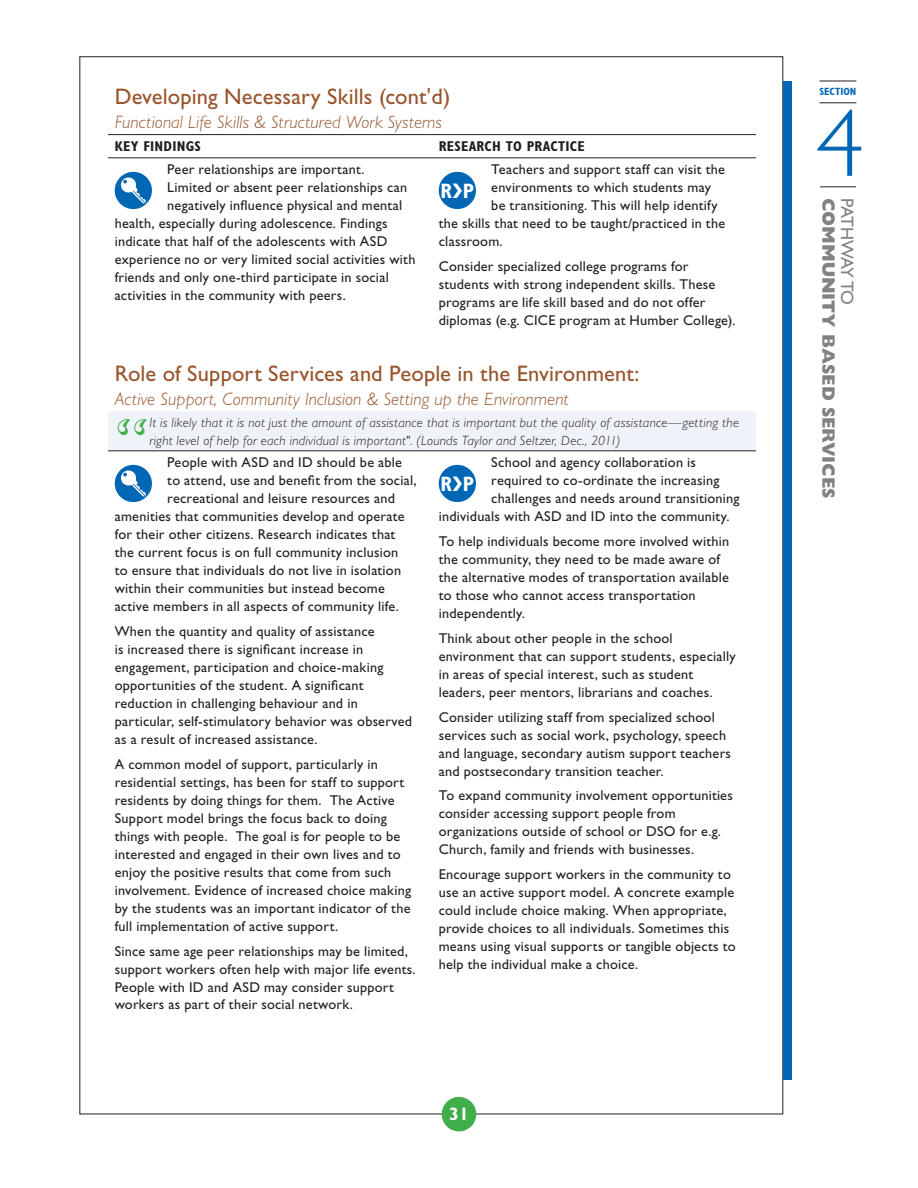
<style>
.page{position:relative;width:918px;height:1188px;background:#fff}
.page>*{position:absolute;margin:0;border:0;box-sizing:border-box;transform-origin:0 0}
.t1{font:300 95.85px "Gill Sans Std";color:#0166b3}
.t2{font:49.8px "Gill Sans Std Shadowed";color:#40ae49}
.t3{font:22.5px "Gill Sans Std";letter-spacing:.005em;color:#98542c}
.t4{font:700 condensed 20.85px "Gill Sans Std";color:#fff}
.t5{font:italic 300 18px "Gill Sans Std";letter-spacing:.005em;color:#98542c}
.t6{font:800 18px "Gill Sans Std";color:#808285}
.t7{font:18px "Gill Sans Std";color:#808285}
.t8{font:700 18px "Gill Sans Std";color:#fff}
.t9{font:14.25px/18px "Gill Sans Std";letter-spacing:.015em;color:#231f20}
.t10{font:700 condensed 14.25px "Gill Sans Std";letter-spacing:.015em;color:#231f20}
.t11{font:italic 300 13.5px/18px "Gill Sans Std";letter-spacing:.02em;color:#231f20}
.t12{font:700 condensed 10.5px "Gill Sans Std";color:#0166b3}
</style>
<div class="page">
<div style="left:783px;top:81px;width:8px;height:999px;background:#0166b3"></div>
<hr style="left:819px;top:81px;width:37px;height:1px;background:#231f20">
<hr style="left:819px;top:103px;width:37px;height:1px;background:#231f20">
<hr style="left:820px;top:187px;width:36px;height:1px;background:#231f20">
<div style="left:442px;top:1097px;width:34px;height:34px;background:#40ae49;border-radius:50%"></div>
<div style="left:108px;top:412px;width:648px;height:39px;background:#eff2f9"></div>
<hr style="left:108px;top:158px;width:324px;height:1px;background:#231f20">
<hr style="left:432px;top:158px;width:324px;height:1px;background:#231f20">
<hr style="left:108px;top:451px;width:324px;height:1px;background:#231f20">
<hr style="left:432px;top:451px;width:324px;height:1px;background:#231f20">
<hr style="left:108px;top:134px;width:324px;height:1px;background:#231f20">
<hr style="left:432px;top:134px;width:324px;height:1px;background:#231f20">
<svg style="left:115px;top:172px;width:37px;height:37px"></svg>
<svg style="left:439px;top:172px;width:37px;height:37px"></svg>
<svg style="left:115px;top:465px;width:37px;height:37px"></svg>
<svg style="left:439px;top:465px;width:37px;height:37px"></svg>
<h3 class="t3" style="left:115px;top:83px;width:337px">Developing Necessary Skills (cont'd)</h3>
<p class="t5" style="left:115px;top:112px;width:329px">Functional Life Skills &amp; Structured Work Systems</p>
<p class="t10" style="left:115px;top:138px;width:88px">KEY FINDINGS</p>
<p class="t10" style="left:439px;top:138px;width:148px">RESEARCH TO PRACTICE</p>
<p class="t9" style="left:167px;top:161px;width:198px">Peer relationships are important.</p>
<p class="t9" style="left:167px;top:179px;width:241px">Limited or absent peer relationships can</p>
<p class="t9" style="left:167px;top:197px;width:236px">negatively influence physical and mental</p>
<p class="t9" style="left:115px;top:215px;width:274px">health, especially during adolescence. Findings</p>
<p class="t9" style="left:115px;top:233px;width:274px">indicate that half of the adolescents with ASD</p>
<p class="t9" style="left:115px;top:251px;width:302px">experience no or very limited social activities with</p>
<p class="t9" style="left:115px;top:269px;width:276px">friends and only one-third participate in social</p>
<p class="t9" style="left:115px;top:287px;width:231px">activities in the community with peers.</p>
<p class="t9" style="left:491px;top:161px;width:235px">Teachers and support staff can visit the</p>
<p class="t9" style="left:491px;top:179px;width:221px">environments to which students may</p>
<p class="t9" style="left:491px;top:197px;width:228px">be transitioning. This will help identify</p>
<p class="t9" style="left:439px;top:215px;width:288px">the skills that need to be taught/practiced in the</p>
<p class="t9" style="left:439px;top:233px;width:64px">classroom.</p>
<p class="t9" style="left:439px;top:257px;width:297px">Consider specialized college programs for students with strong independent skills. These programs are life skill based and do not offer diplomas (e.g. CICE program at H umber College).</p>
<h3 class="t3" style="left:115px;top:360px;width:526px">Role of Support Services and People in the Environment:</h3>
<p class="t5" style="left:115px;top:389px;width:455px">Active Support, Community Inclusion &amp; Setting up the Environment</p>
<h2 class="t2" style="left:114px;top:402px;width:36px">“</h2>
<p class="t11" style="left:149px;top:413px;width:591px">It is likely that it is not just the amount of assistance that is important but the quality of assistance—getting the right level of help for each individual is important". (Lounds Taylor and Seltzer, Dec., 2011)</p>
<p class="t9" style="left:167px;top:454px;width:236px">People with ASD and ID should be able</p>
<p class="t9" style="left:167px;top:472px;width:251px">to attend, use and benefit from the social,</p>
<p class="t9" style="left:167px;top:490px;width:229px">recreational and leisure resources and</p>
<p class="t9" style="left:115px;top:508px;width:291px">amenities that communities develop and operate</p>
<p class="t9" style="left:115px;top:526px;width:282px">for their other citizens. Research indicates that</p>
<p class="t9" style="left:115px;top:544px;width:285px">the current focus is on full community inclusion</p>
<p class="t9" style="left:115px;top:562px;width:288px">to ensure that individuals do not live in isolation</p>
<p class="t9" style="left:115px;top:580px;width:272px">within their communities but instead become</p>
<p class="t9" style="left:115px;top:598px;width:284px">active members in all aspects of community life.</p>
<p class="t9" style="left:115px;top:622px;width:299px">When the quantity and quality of assistance<br>is increased there is significant increase in engagement, participation and choice-making opportunities of the student. A significant reduction in challenging behaviour and in particular, self-stimulatory behavior was observed as a result of increased assistance.</p>
<p class="t9" style="left:115px;top:755px;width:298px">A common model of support, particularly in residential settings, has been for staff to support residents by doing things for them. The Active Support model brings the focus back to doing things with people. The goal is for people to be interested and engaged in their own lives and to enjoy the positive results that come from such involvement. Evidence of increased choice making by the students was an important indicator of the full implementation of active support.</p>
<p class="t9" style="left:115px;top:942px;width:301px">Since same age peer relationships may be limited, support workers often help with major life events.<br>People with ID and ASD may consider support workers as part of their social network.</p>
<h3 class="t4" style="left:441px;top:178px;width:35px">R❯P</h3>
<p class="t9" style="left:491px;top:454px;width:206px">School and agency collaboration is</p>
<p class="t9" style="left:491px;top:472px;width:230px">required to co-ordinate the increasing</p>
<p class="t9" style="left:491px;top:490px;width:250px">challenges and needs around transitioning</p>
<p class="t9" style="left:439px;top:508px;width:291px">individuals with ASD and ID into the community.</p>
<p class="t9" style="left:439px;top:532px;width:292px">To help individuals become more involved within the community, they need to be made aware of the alternative modes of transportation available to those who cannot access transportation independently.</p>
<p class="t9" style="left:439px;top:629px;width:298px">Think about other people in the school environment that can support students, especially in areas of special interest, such as student leaders, peer mentors, librarians and coaches.</p>
<p class="t9" style="left:439px;top:708px;width:294px">Consider utilizing staff from specialized school services such as social work, psychology, speech and language, secondary autism support teachers and postsecondary transition teacher.</p>
<p class="t9" style="left:439px;top:787px;width:296px">To expand community involvement opportunities consider accessing support people from organizations outside of school or DSO for e.g.<br>Church, family and friends with businesses.</p>
<p class="t9" style="left:439px;top:865px;width:298px">Encourage support workers in the community to use an active support model. A concrete example could include choice making. When appropriate, provide choices to all individuals. Sometimes this means using visual supports or tangible objects to help the individual make a choice.</p>
<h3 class="t4" style="left:441px;top:471px;width:35px">R❯P</h3>
<p class="t8" style="left:449px;top:1104px;width:21px">31</p>
<p class="t12" style="left:819px;top:85px;width:38px">SECTION</p>
<h1 class="t1" style="left:816px;top:90px;width:49px">4</h1>
<p class="t6" style="left:839px;top:198px;width:302px;rotate:90deg">community based services</p>
<p class="t7" style="left:858px;top:198px;width:109px;rotate:90deg">Pathway to</p>
</div>
